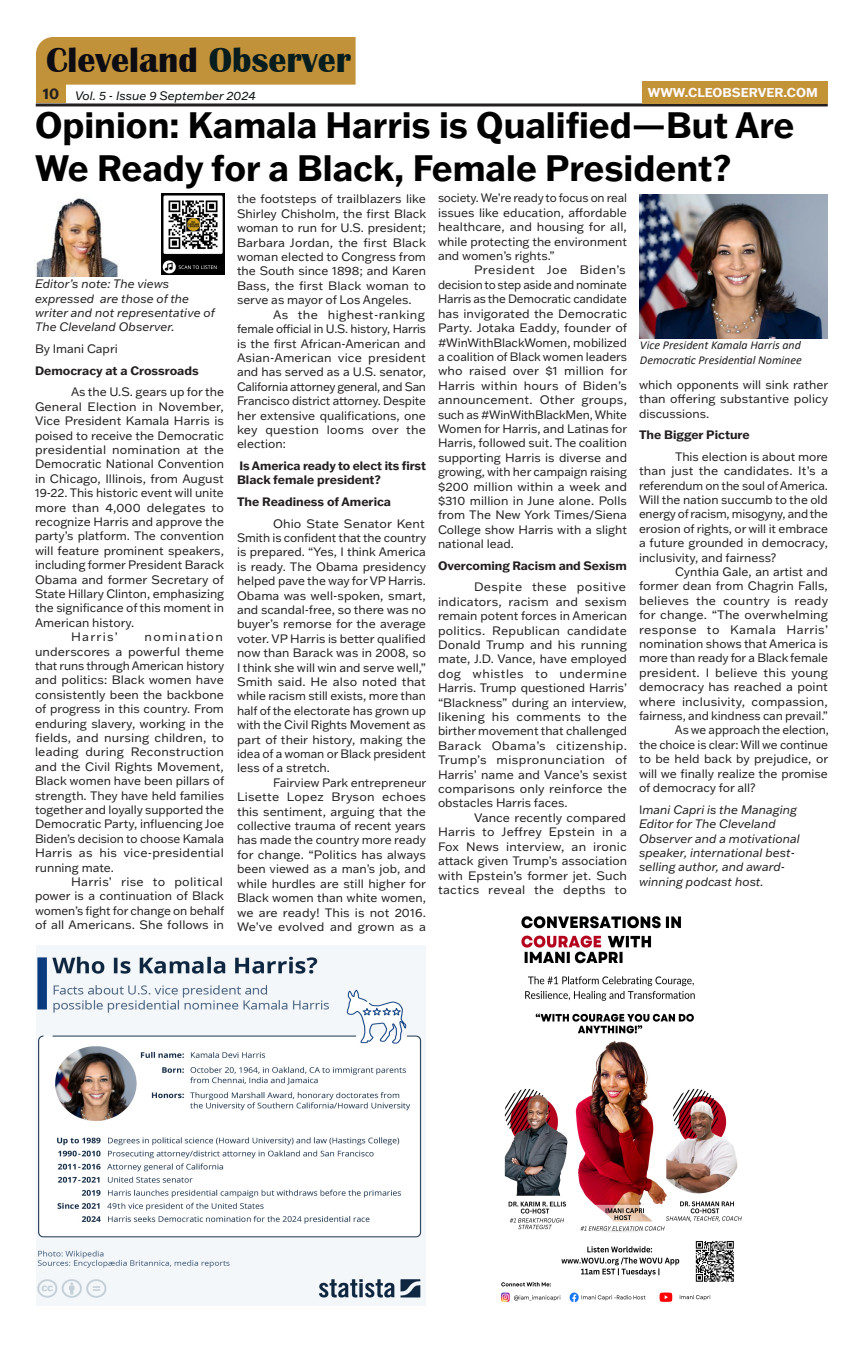
<style>
.page{position:relative;width:864px;height:1345px;background:#fff}
.page>*{position:absolute;margin:0;border:0;box-sizing:border-box;transform-origin:0 0}
.Paragraph_Style_2{font:700 36px/43.2px "Franklin Gothic ATF";color:#000;scale:.96 1}
.t1{font:700 36px "Britannic";color:#0d0c13}
.t2{font:700 12.6px "Franklin Gothic ATF";color:#fefafc}
.t3{font:12px/14.4px "Franklin Gothic ATF";color:#231f20;text-align:justify}
.t4{font:italic 12px/14.4px "Franklin Gothic ATF";color:#231f20}
.t5{font:700 12px/14.4px "Franklin Gothic ATF";color:#231f20}
.t6{font:italic 12px/14.4px "Calibri";color:#231f20}
.t7{font:italic 12px "Franklin Gothic ATF";color:#090c0e}
.s1{color:#071d1e}
.s2{font-weight:700;font-style:normal;font-size:15px;color:#231f20}
.s3{font-style:normal}
</style>
<div class="page">
<hr style="left:36px;top:103px;width:792px;height:3px;background:#231f20">
<div style="left:642px;top:81px;width:186px;height:22px;background:#c39337"></div>
<div style="left:36px;top:84px;width:30px;height:18px;background:#c29337"></div>
<div style="left:36px;top:37px;width:320px;height:48px;background:#c2923a"></div>
<img style="left:36px;top:945px;width:390px;height:360px">
<img style="left:36px;top:198px;width:82px;height:78px">
<img style="left:501px;top:916px;width:241px;height:387px">
<img style="left:639px;top:194px;width:189px;height:144px">
<img style="left:161px;top:194px;width:63px;height:81px">
<h1 class="t1" style="left:46px;top:40px;width:307px">Cleveland <span class="s1">Observer</span></h1>
<p class="t7" style="left:43px;top:88px;width:214px"><span class="s2">10</span> Vol. 5 - Issue 9 September 2024</p>
<p class="t2" style="left:648px;top:84px;width:171px">WWW.CLEOBSERVER.COM</p>
<p class="Paragraph_Style_2" style="left:35px;top:102px;width:793px">Opinion: Kamala Harris is Qualified—But Are<br>We Ready for a Black, Female President?</p>
<p class="t3" style="left:237px;top:192px;width:191px">the footsteps of trailblazers like Shirley Chisholm, the first Black woman to run for U.S. president; Barbara Jordan, the first Black woman elected to Congress from the South since 1898; and Karen Bass, the first Black woman to serve as mayor of Los Angeles.</p>
<p class="t3" style="left:237px;top:307px;width:191px;text-indent:36px">As the highest-ranking female official in U.S. history, Harris is the first African-American and Asian-American vice president and has served as a U.S. senator, California attorney general, and San Francisco district attorney. Despite her extensive qualifications, one key question looms over the election:</p>
<p class="t5" style="left:237px;top:458px;width:191px">Is America ready to elect its first<br>Black female president?</p>
<p class="t5" style="left:237px;top:494px;width:156px">The Readiness of America</p>
<p class="t3" style="left:237px;top:516px;width:191px;text-indent:36px">Ohio State Senator Kent Smith is confident that the country is prepared. “Yes, I think America is ready. The Obama presidency helped pave the way for VP Harris.<br>Obama was well-spoken, smart, and scandal-free, so there was no buyer’s remorse for the average voter. VP Harris is better qualified now than Barack was in 2008, so I think she will win and serve well,” Smith said. He also noted that while racism still exists, more than half of the electorate has grown up with the Civil Rights Movement as part of their history, making the idea of a woman or Black president less of a stretch.</p>
<p class="t3" style="left:237px;top:775px;width:191px;text-indent:36px">Fairview Park entrepreneur Lisette Lopez Bryson echoes this sentiment, arguing that the collective trauma of recent years has made the country more ready for change. “Politics has always been viewed as a man’s job, and while hurdles are still higher for Black women than white women, we are ready! This is not 2016.<br>We’ve evolved and grown as a</p>
<p class="t3" style="left:438px;top:191px;width:191px">society. We’re ready to focus on real issues like education, affordable healthcare, and housing for all, while protecting the environment and women’s rights.”</p>
<p class="t3" style="left:438px;top:263px;width:191px;text-align:left;text-indent:36px">President Joe Biden’s decision to step aside and nominate<br>Harris as the Democratic candidate has invigorated the Democratic<br>Party. Jotaka Eaddy, founder of #WinWithBlackWomen, mobilized a coalition of Black women leaders who raised over $1 million for<br>Harris within hours of Biden’s announcement. Other groups, such as #WinWithBlackMen, White<br>Women for Harris, and Latinas for<br>Harris, followed suit. The coalition supporting Harris is diverse and growing, with her campaign raising $200 million within a week and $310 million in June alone. Polls from The New York Times/Siena<br>College show Harris with a slight national lead.</p>
<p class="t5" style="left:438px;top:558px;width:190px">Overcoming Racism and Sexism</p>
<p class="t3" style="left:438px;top:579px;width:191px;text-indent:36px">Despite these positive indicators, racism and sexism remain potent forces in American politics. Republican candidate Donald Trump and his running mate, J.D. Vance, have employed dog whistles to undermine Harris. Trump questioned Harris’ “Blackness” during an interview, likening his comments to the birther movement that challenged Barack Obama’s citizenship.<br>Trump’s mispronunciation of Harris’ name and Vance’s sexist comparisons only reinforce the obstacles Harris faces.</p>
<p class="t3" style="left:438px;top:810px;width:191px;text-indent:36px">Vance recently compared Harris to Jeffrey Epstein in a Fox News interview, an ironic attack given Trump’s association with Epstein’s former jet. Such tactics reveal the depths to</p>
<p class="t4" style="left:35px;top:276px;width:181px">Editor’s note: The views expressed are those of the writer and not representative of<br>The Cleveland Observer.</p>
<p class="t3" style="left:35px;top:341px;width:84px">By Imani Capri</p>
<p class="t5" style="left:35px;top:363px;width:165px">Democracy at a Crossroads</p>
<p class="t3" style="left:35px;top:384px;width:191px;text-indent:36px">As the U.S. gears up for the General Election in November, Vice President Kamala Harris is poised to receive the Democratic presidential nomination at the Democratic National Convention in Chicago, Illinois, from August 19-22. This historic event will unite more than 4,000 delegates to recognize Harris and approve the party’s platform. The convention will feature prominent speakers, including former President Barack Obama and former Secretary of State Hillary Clinton, emphasizing the significance of this moment in American history.</p>
<p class="t3" style="left:71px;top:629px;width:48px">Harris’</p>
<p class="t6" style="left:640px;top:337px;width:163px">Vice President Kamala Harris and<br>Democratic Presidential Nominee</p>
<p class="t3" style="left:639px;top:377px;width:191px">which opponents will sink rather than offering substantive policy discussions.</p>
<p class="t5" style="left:639px;top:427px;width:112px">The Bigger Picture</p>
<p class="t3" style="left:639px;top:449px;width:191px;text-indent:36px">This election is about more than just the candidates. It’s a referendum on the soul of America.<br>Will the nation succumb to the old energy of racism, misogyny, and the erosion of rights, or will it embrace a future grounded in democracy, inclusivity, and fairness?</p>
<p class="t3" style="left:639px;top:564px;width:191px;text-indent:36px">Cynthia Gale, an artist and former dean from Chagrin Falls, believes the country is ready for change. “The overwhelming response to Kamala Harris’ nomination shows that America is more than ready for a Black female president. I believe this young democracy has reached a point where inclusivity, compassion, fairness, and kindness can prevail.”</p>
<p class="t3" style="left:639px;top:722px;width:192px;text-indent:36px">As we approach the election, the choice is clear: Will we continue to be held back by prejudice, or will we finally realize the promise of democracy for all?</p>
<p class="t4" style="left:639px;top:802px;width:162px"><span class="s3">I</span>mani Capri is the Managing<br>Editor for The Cleveland<br>Observer and a motivational speaker, international best&shy;selling author, and award&shy;winning podcast host.</p>
<p class="t3" style="left:35px;top:629px;width:191px;text-indent:110px">nomination underscores a powerful theme that runs through American history and politics: Black women have consistently been the backbone of progress in this country. From enduring slavery, working in the fields, and nursing children, to leading during Reconstruction and the Civil Rights Movement, Black women have been pillars of strength. They have held families together and loyally supported the Democratic Party, influencing Joe Biden’s decision to choose Kamala Harris as his vice-presidential running mate.</p>
<p class="t3" style="left:35px;top:874px;width:191px;text-indent:36px">Harris’ rise to political power is a continuation of Black women’s fight for change on behalf of all Americans. She follows in</p>
</div>
